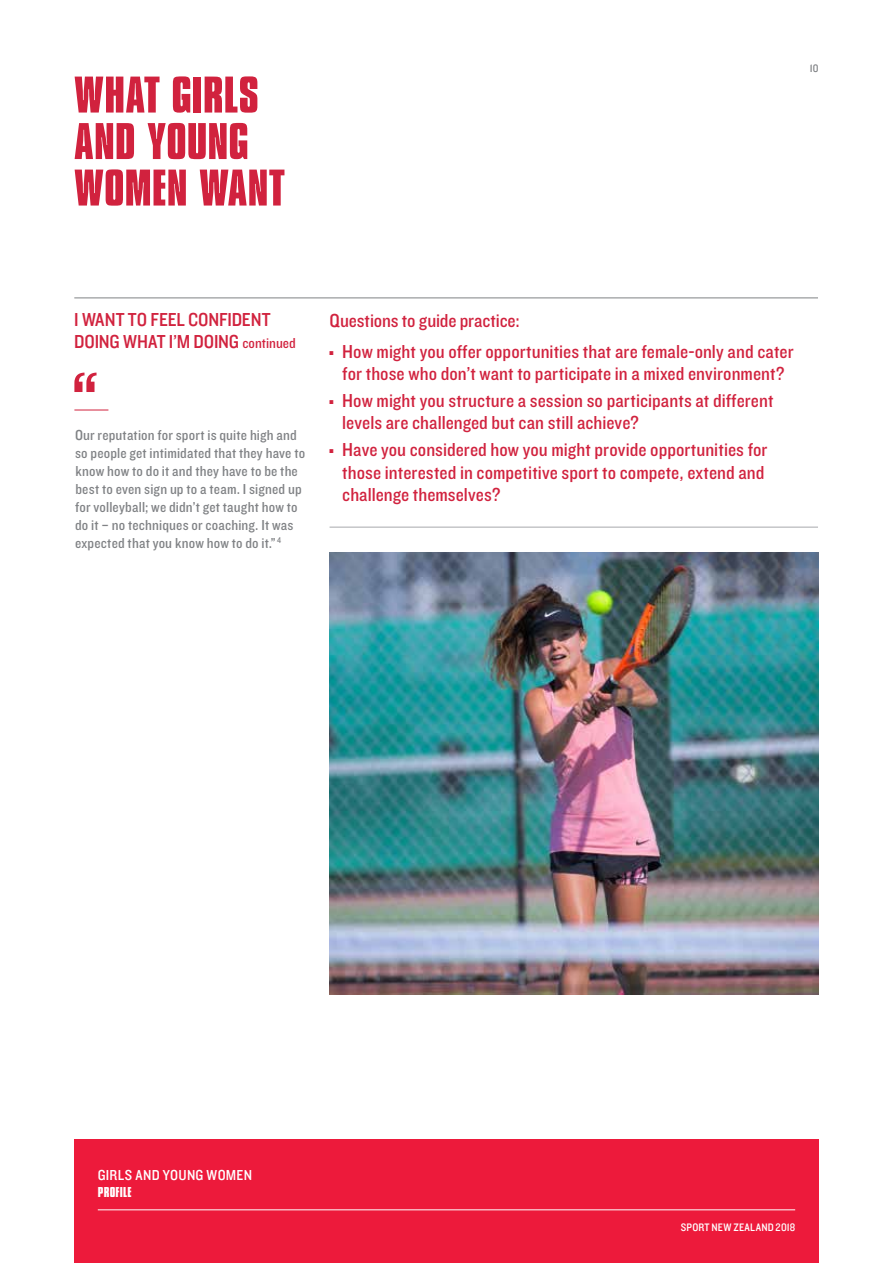
<style>
.page{position:relative;width:893px;height:1263px;background:#fff}
.page>*{position:absolute;margin:0;border:0;box-sizing:border-box;transform-origin:0 0}
.t1{font:87px "Knockout 30 Junior Welterwt";color:#d1223e}
.t2{font:54px/46.5px "Compacta Bld";color:#d1223e}
.t3{font:19.5px/22.5px "Knockout 30 Junior Welterwt";color:#d1223e}
.t4{font:15px/18px "Knockout 30 Junior Welterwt";letter-spacing:.01em;color:#808285}
.t5{font:15px "Knockout 30 Junior Welterwt";letter-spacing:.02em;color:#fff}
.t6{font:15px "Compacta Bld";letter-spacing:.015em;color:#fff}
.t7{font:11.25px "Knockout 30 Junior Welterwt";letter-spacing:.02em;color:#fff}
.t8{font:11.25px "Knockout 30 Junior Welterwt";color:#808285}
.t9{font:8.25px "Knockout 30 Junior Welterwt";color:#d1223e}
.s1{font-size:15px}
</style>
<div class="page">
<div style="left:74px;top:1140px;width:745px;height:123px;background:#ed1a3b"></div>
<hr style="left:98px;top:1209px;width:697px;height:1px;background:#fff">
<hr style="left:74px;top:298px;width:744px;height:1px;background:#808285">
<hr style="left:74px;top:410px;width:34px;height:1px;background:#d1223e">
<img style="left:330px;top:553px;width:489px;height:441px">
<hr style="left:330px;top:527px;width:488px;height:1px;background:#a7a9ac">
<h2 class="t2" style="left:74px;top:76px;width:212px">WHAT GIRLS<br>AND YOUNG<br>WOMEN WANT</h2>
<p class="t8" style="left:810px;top:61px;width:10px">10</p>
<p class="t3" style="left:74px;top:307px;width:223px">I WANT TO FEEL CONFIDENT<br>DOING WHAT I’M DOING <span class="s1">continued</span></p>
<h1 class="t1" style="left:71px;top:343px;width:30px">“</h1>
<p class="t4" style="left:75px;top:425px;width:232px">Our reputation for sport is quite high and so people get intimidated that they have to know how to do it and they have to be the best to even sign up to a team. I signed up for volleyball; we didn’t get taught how to do it – no techniques or coaching. It was expected that you know how to do it.” <sup>4</sup></p>
<p class="t3" style="left:330px;top:308px;width:192px">Questions to guide practice:</p>
<p class="t9" style="left:330px;top:346px;width:6px">ŝ</p>
<p class="t3" style="left:342px;top:339px;width:453px">How might you offer opportunities that are female-only and cater for those who don’t want to participate in a mixed environment?</p>
<p class="t9" style="left:330px;top:396px;width:6px">ŝ</p>
<p class="t3" style="left:342px;top:388px;width:433px">How might you structure a session so participants at different levels are challenged but can still achieve?</p>
<p class="t9" style="left:330px;top:445px;width:6px">ŝ</p>
<p class="t3" style="left:342px;top:438px;width:427px">Have you considered how you might provide opportunities for those interested in competitive sport to compete, extend and challenge themselves?</p>
<p class="t5" style="left:98px;top:1165px;width:156px">GIRLS AND YOUNG WOMEN</p>
<p class="t6" style="left:98px;top:1182px;width:35px">PROFILE</p>
<p class="t7" style="left:681px;top:1220px;width:116px">SPORT NEW ZEALAND 2018</p>
</div>
